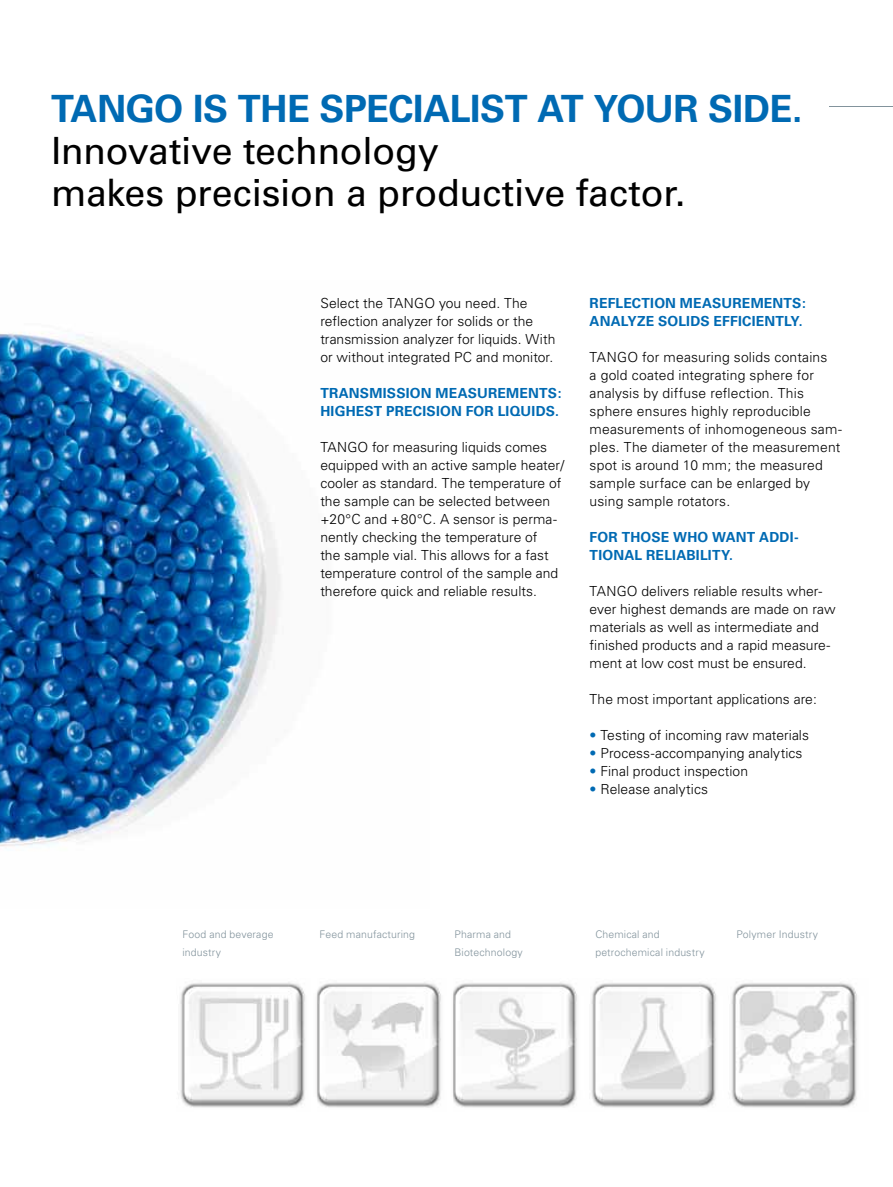
<style>
.page{position:relative;width:893px;height:1187px;background:#fff}
.page>*{position:absolute;margin:0;border:0;box-sizing:border-box;transform-origin:0 0}
.t1{font:37.5px/42px "Univers";letter-spacing:-.005em;color:#000}
.t2{font:700 37.5px "Univers";letter-spacing:-.015em;color:#006ab3}
.t3{font:300 13.8px/18px "Univers";letter-spacing:.005em;color:#000}
.t4{font:700 13.8px/18px "Univers";letter-spacing:.015em;color:#006ab3}
.t5{font:300 10.5px/18px "Univers";letter-spacing:.015em;color:#82939c}
.s1{color:#006ab3}
</style>
<div class="page">
<img style="left:0;top:332px;width:281px;height:514px">
<img style="left:453px;top:982px;width:404px;height:126px">
<img style="left:587px;top:982px;width:1px;height:126px">
<img style="left:180px;top:982px;width:261px;height:126px">
<img style="left:312px;top:982px;width:5px;height:126px">
<hr style="left:829px;top:106px;width:64px;height:1px;background:#82939c">
<h1 class="t2" style="left:51px;top:86px;width:753px">TANGO IS THE SPECIALIST AT YOUR SIDE.</h1>
<h1 class="t1" style="left:51px;top:130px;width:636px">Innovative technology<br>makes precision a productive factor.</h1>
<p class="t3" style="left:320px;top:294px;width:237px">Select the TANGO you need. The reflection analyzer for solids or the transmission analyzer for liquids. With or without integrated PC and monitor.</p>
<p class="t4" style="left:320px;top:384px;width:243px">TRANSMISSION MEASUREMENTS:<br>HIGHEST PRECISION FOR LIQUIDS.</p>
<p class="t3" style="left:320px;top:438px;width:245px">TANGO for measuring liquids comes equipped with an active sample heater/ cooler as standard. The temperature of the sample can be selected between +20°C and +80°C. A sensor is perma&shy;nently checking the temperature of<br>the sample vial. This allows for a fast temperature control of the sample and therefore quick and reliable results.</p>
<p class="t4" style="left:590px;top:294px;width:218px">REFLECTION MEASUREMENTS:<br>ANALYZE SOLIDS EFFICIENTLY.</p>
<p class="t3" style="left:590px;top:348px;width:254px">TANGO for measuring solids contains<br>a gold coated integrating sphere for analysis by diffuse reflection. This sphere ensures highly reproducible measurements of inhomogeneous sam&shy;ples. The diameter of the measurement spot is around 10 mm; the measured sample surface can be enlarged by using sample rotators.</p>
<p class="t4" style="left:590px;top:528px;width:210px">FOR THOSE WHO WANT ADDI-<br>TIONAL RELIABILITY.</p>
<p class="t3" style="left:590px;top:582px;width:247px">TANGO delivers reliable results wher&shy;ever highest demands are made on raw materials as well as intermediate and finished products and a rapid measure&shy;ment at low cost must be ensured.</p>
<p class="t3" style="left:590px;top:690px;width:229px">The most important applications are:</p>
<p class="t3" style="left:590px;top:726px;width:221px"><span class="s1">•</span> Testing of incoming raw materials</p>
<p class="t3" style="left:590px;top:744px;width:214px"><span class="s1">•</span> Process-accompanying analytics</p>
<p class="t3" style="left:590px;top:762px;width:160px"><span class="s1">•</span> Final product inspection</p>
<p class="t3" style="left:590px;top:780px;width:120px"><span class="s1">•</span> Release analytics</p>
<p class="t5" style="left:182px;top:925px;width:93px">Food and beverage industry</p>
<p class="t5" style="left:319px;top:925px;width:97px">Feed manufacturing</p>
<p class="t5" style="left:454px;top:925px;width:70px">Pharma and<br>Biotechnology</p>
<p class="t5" style="left:595px;top:925px;width:66px">Chemical and</p>
<p class="t5" style="left:736px;top:925px;width:83px">Polymer Industry</p>
<p class="t5" style="left:595px;top:943px;width:111px">petrochemical industry</p>
</div>
